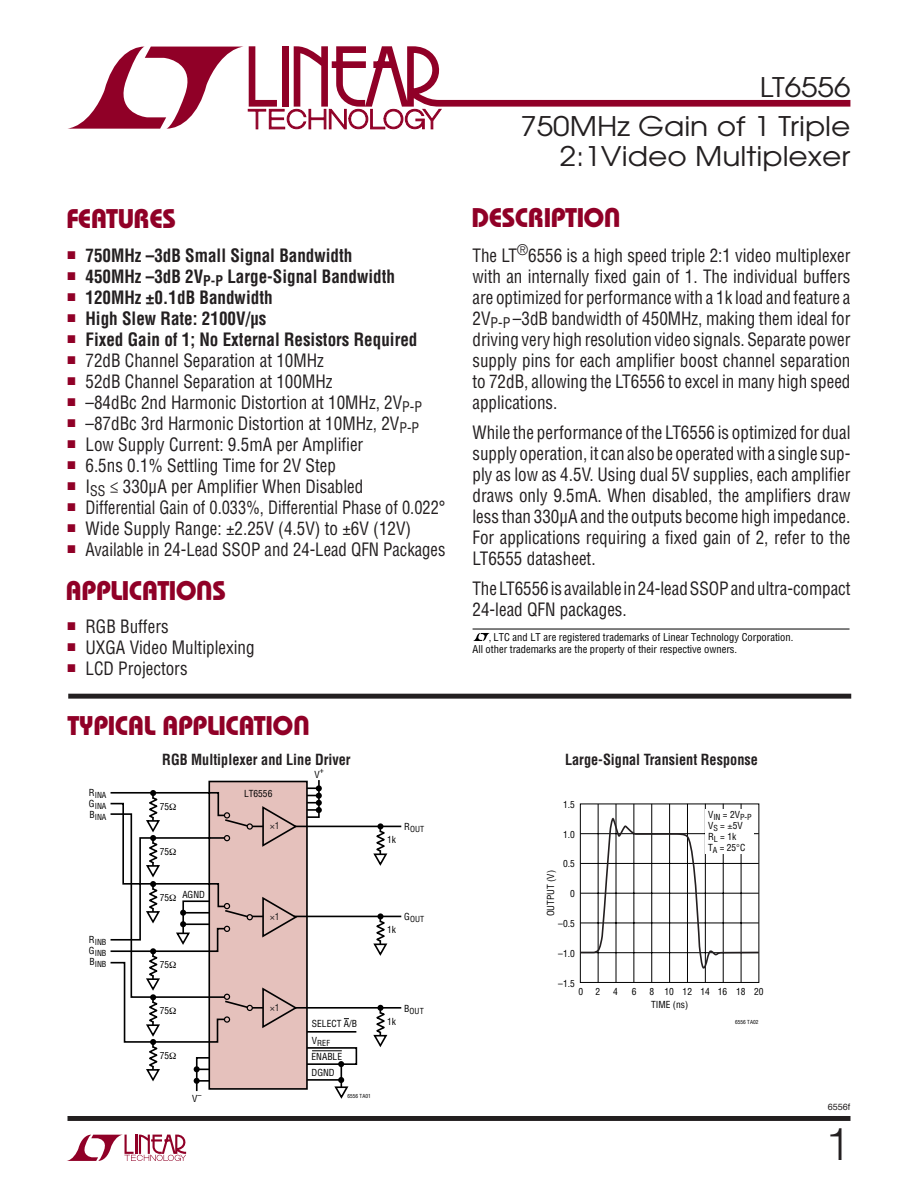
<style>
.page{position:relative;width:918px;height:1188px;background:#fff}
.page>*{position:absolute;margin:0;border:0;box-sizing:border-box;transform-origin:0 0}
.t1{font:300 45px "Helvetica";color:#231f20}
.t2{font:700 27px "Bauhaus";letter-spacing:-.02em;color:#900027}
.t3{font:27px/30px "Avant Garde";color:#231f20;text-align:right;scale:1.1 1}
.t4{font:condensed 18px/21px "Helvetica LT Std";color:#231f20;text-align:justify;scale:.95 1}
.t5{font:700 condensed 18px "Helvetica LT Std";color:#231f20;scale:.95 1}
.t6{font:condensed 18px "Helvetica LT Std";color:#231f20;scale:.91 1}
.t7{font:condensed 18px "Helvetica LT Std";color:#231f20;scale:.93 1}
.t8{font:700 condensed 15px "Helvetica LT Std";color:#231f20;scale:.95 1}
.t9{font:condensed 10.5px/12px "Helvetica";color:#000}
.t10{font:condensed 9.45px/10.8px "Helvetica";color:#000}
.t11{font:condensed 9.45px "Helvetica";color:#231f20}
.t12{font:9px "Helvetica";color:#231f20}
.t13{font:condensed 8.1px/10.8px "Helvetica";color:#000;text-align:justify}
.t14{font:condensed 5.4px "Helvetica";color:#000}
</style>
<div class="page">
<svg style="left:67px;top:1135px;width:119px;height:26px"></svg>
<div style="left:68px;top:1116px;width:782px;height:5px;background:#231f20"></div>
<svg style="left:68px;top:46px;width:782px;height:84px"></svg>
<div style="left:208px;top:780px;width:97px;height:310px;background:#e5c1bc"></div>
<div style="left:377px;top:823px;width:7px;height:6px;background:#000;border-radius:50%"></div>
<svg style="left:373px;top:828px;width:15px;height:38px"></svg>
<hr style="left:251px;top:826px;width:150px;height:1px;background:#000">
<div style="left:377px;top:913px;width:7px;height:6px;background:#000;border-radius:50%"></div>
<svg style="left:373px;top:918px;width:15px;height:38px"></svg>
<hr style="left:251px;top:916px;width:150px;height:1px;background:#000">
<div style="left:377px;top:1005px;width:7px;height:6px;background:#000;border-radius:50%"></div>
<svg style="left:373px;top:1009px;width:15px;height:38px"></svg>
<hr style="left:251px;top:1007px;width:150px;height:2px;background:#000">
<svg style="left:305px;top:780px;width:53px;height:319px"></svg>
<hr style="left:312px;top:1051px;width:30px;height:1px;background:#000">
<div style="left:580px;top:804px;width:179px;height:179px;border:1px solid #000"></div>
<hr style="left:598px;top:804px;width:1px;height:179px;background:#000">
<hr style="left:616px;top:804px;width:1px;height:179px;background:#000">
<hr style="left:634px;top:804px;width:1px;height:179px;background:#000">
<hr style="left:651px;top:804px;width:1px;height:179px;background:#000">
<hr style="left:669px;top:804px;width:1px;height:179px;background:#000">
<hr style="left:687px;top:804px;width:1px;height:179px;background:#000">
<hr style="left:705px;top:804px;width:1px;height:178px;background:#000">
<hr style="left:723px;top:804px;width:1px;height:178px;background:#000">
<hr style="left:741px;top:804px;width:1px;height:178px;background:#000">
<div style="left:706px;top:809px;width:48px;height:45px;background:#fff"></div>
<svg style="left:473px;top:633px;width:17px;height:8px"></svg>
<hr style="left:473px;top:629px;width:377px;height:1px;background:#000">
<div style="left:68px;top:694px;width:783px;height:5px;background:#231f20"></div>
<svg style="left:110px;top:790px;width:143px;height:302px"></svg>
<svg style="left:261px;top:805px;width:37px;height:43px;background:#c9a9a5"></svg>
<svg style="left:261px;top:895px;width:37px;height:44px;background:#caaaa5"></svg>
<svg style="left:261px;top:986px;width:37px;height:44px;background:#caaaa6"></svg>
<svg style="left:579px;top:817px;width:181px;height:152px"></svg>
<h2 class="t3" style="left:760px;top:75px;width:84px">LT6556</h2>
<h2 class="t3" style="left:520px;top:114px;width:302px">750MHz Gain of 1 Triple<br>2:1Video Multiplexer</h2>
<h2 class="t2" style="left:66px;top:209px;width:111px">FEATURES</h2>
<h2 class="t2" style="left:471px;top:208px;width:135px">DESCRIPTIO</h2>
<h2 class="t2" style="left:620px;top:227px;width:18px;rotate:-180deg">U</h2>
<p class="t5" style="left:68px;top:249px;width:302px"><sup>■</sup> 750MHz –3dB Small Signal Bandwidth</p>
<p class="t5" style="left:68px;top:270px;width:346px"><sup>■</sup> 450MHz –3dB 2V<sub>P-P</sub> Large-Signal Bandwidth</p>
<p class="t5" style="left:68px;top:291px;width:217px"><sup>■</sup> 120MHz ±0.1dB Bandwidth</p>
<p class="t5" style="left:68px;top:312px;width:211px"><sup>■</sup> High Slew Rate: 2100V/µs</p>
<p class="t5" style="left:68px;top:333px;width:370px"><sup>■</sup> Fixed Gain of 1; No External Resistors Required</p>
<p class="t4" style="left:68px;top:351px;width:271px"><sup>■</sup> 72dB Channel Separation at 10MHz</p>
<p class="t4" style="left:68px;top:372px;width:280px"><sup>■</sup> 52dB Channel Separation at 100MHz</p>
<p class="t4" style="left:68px;top:393px;width:375px"><sup>■</sup> –84dBc 2nd Harmonic Distortion at 10MHz, 2V<sub>P-P</sub></p>
<p class="t4" style="left:68px;top:414px;width:372px"><sup>■</sup> –87dBc 3rd Harmonic Distortion at 10MHz, 2V<sub>P-P</sub></p>
<p class="t4" style="left:68px;top:435px;width:313px"><sup>■</sup> Low Supply Current: 9.5mA per Amplifier</p>
<p class="t4" style="left:68px;top:456px;width:284px"><sup>■</sup> 6.5ns 0.1% Settling Time for 2V Step</p>
<p class="t4" style="left:68px;top:477px;width:313px"><sup>■</sup> I<sub>SS</sub> ≤ 330µA per Amplifier When Disabled</p>
<p class="t6" style="left:68px;top:501px;width:417px"><sup>■</sup> Differential Gain of 0.033%, Differential Phase of 0.022°</p>
<p class="t4" style="left:68px;top:519px;width:363px"><sup>■</sup> Wide Supply Range: ±2.25V (4.5V) to ±6V (12V)</p>
<p class="t7" style="left:68px;top:543px;width:408px"><sup>■</sup> Available in 24-Lead SSOP and 24-Lead QFN Packages</p>
<h2 class="t2" style="left:66px;top:581px;width:162px">APPLICATIO S</h2>
<p class="t4" style="left:68px;top:618px;width:108px"><sup>■</sup> RGB Buffers</p>
<p class="t4" style="left:68px;top:639px;width:198px"><sup>■</sup> UXGA Video Multiplexing</p>
<p class="t4" style="left:68px;top:660px;width:128px"><sup>■</sup> LCD Projectors</p>
<h2 class="t2" style="left:68px;top:716px;width:227px">TYPICAL APPLICATIO</h2>
<h2 class="t2" style="left:310px;top:735px;width:18px;rotate:-180deg">U</h2>
<p class="t13" style="left:89px;top:790px;width:19px"><sup>R</sup>INA <sup>G</sup>INA <sup>B</sup>INA</p>
<p class="t13" style="left:89px;top:938px;width:19px"><sup>R</sup>INB <sup>G</sup>INB <sup>B</sup>INB</p>
<p class="t8" style="left:162px;top:754px;width:200px">RGB Multiplexer and Line Driver</p>
<p class="t10" style="left:314px;top:770px;width:11px">V<sup>+</sup></p>
<p class="t10" style="left:160px;top:802px;width:11px">75</p>
<p class="t10" style="left:160px;top:847px;width:11px">75</p>
<p class="t10" style="left:160px;top:893px;width:11px">75</p>
<p class="t10" style="left:182px;top:890px;width:24px">AGND</p>
<p class="t10" style="left:160px;top:960px;width:11px">75</p>
<p class="t10" style="left:160px;top:1006px;width:11px">75</p>
<p class="t10" style="left:160px;top:1051px;width:11px">75</p>
<p class="t10" style="left:192px;top:1094px;width:11px">V<sup>–</sup></p>
<p class="t10" style="left:244px;top:789px;width:30px">LT6556</p>
<p class="t11" style="left:275px;top:822px;width:6px">1</p>
<p class="t11" style="left:275px;top:913px;width:6px">1</p>
<p class="t11" style="left:275px;top:1004px;width:6px">1</p>
<p class="t10" style="left:312px;top:1019px;width:47px">SELECT A/B</p>
<p class="t13" style="left:312px;top:1038px;width:20px"><sup>V</sup>REF</p>
<p class="t10" style="left:312px;top:1049px;width:32px;line-height:16.4px">ENABLE<br>DGND</p>
<p class="t14" style="left:347px;top:1094px;width:25px">6556 TA01</p>
<p class="t10" style="left:387px;top:835px;width:10px">1k</p>
<p class="t13" style="left:404px;top:825px;width:22px"><sup>R</sup>OUT</p>
<p class="t10" style="left:387px;top:925px;width:10px">1k</p>
<p class="t13" style="left:404px;top:915px;width:22px"><sup>G</sup>OUT</p>
<p class="t10" style="left:387px;top:1017px;width:10px">1k</p>
<p class="t13" style="left:404px;top:1006px;width:21px"><sup>B</sup>OUT</p>
<p class="t4" style="left:472px;top:246px;width:399px">The LT<sup>®</sup>6556 is a high speed triple 2:1 video multiplexer with an internally fixed gain of 1. The individual buffers are optimized for performance with a 1k load and feature a 2V<sub>P-P</sub> –3dB bandwidth of 450MHz, making them ideal for driving very high resolution video signals. Separate power supply pins for each amplifier boost channel separation to 72dB, allowing the LT6556 to excel in many high speed applications.</p>
<p class="t4" style="left:473px;top:423px;width:399px">While the performance of the LT6556 is optimized for dual supply operation, it can also be operated with a single sup&shy;ply as low as 4.5V. Using dual 5V supplies, each amplifier draws only 9.5mA. When disabled, the amplifiers draw less than 330µA and the outputs become high impedance.<br>For applications requiring a fixed gain of 2, refer to the LT6555 datasheet.</p>
<p class="t4" style="left:473px;top:579px;width:399px">The LT6556 is available in 24-lead SSOP and ultra-compact<br>24-lead QFN packages.</p>
<p class="t9" style="left:473px;top:632px;width:322px;text-indent:16px">, LTC and LT are registered trademarks of Linear Technology Corporation.<br>All other trademarks are the property of their respective owners.</p>
<p class="t8" style="left:565px;top:754px;width:205px">Large-Signal Transient Response</p>
<p class="t10" style="left:563px;top:800px;width:13px">1.5</p>
<p class="t10" style="left:563px;top:830px;width:13px">1.0</p>
<p class="t10" style="left:563px;top:859px;width:13px">0.5</p>
<p class="t10" style="left:570px;top:889px;width:6px">0</p>
<p class="t10" style="left:558px;top:919px;width:18px">–0.5</p>
<p class="t10" style="left:558px;top:949px;width:18px">–1.0</p>
<p class="t10" style="left:558px;top:979px;width:18px">–1.5</p>
<p class="t13" style="left:708px;top:812px;width:45px"><sup>V</sup>IN <sup>=</sup> <sup>2V</sup>P-P</p>
<p class="t10" style="left:708px;top:821px;width:39px">V<sub>S</sub> = 5V<br>R<sub>L</sub> = 1k<br>T<sub>A</sub> = 25 C</p>
<p class="t10" style="left:546px;top:916px;width:48px;rotate:-90deg">OUTPUT (V)</p>
<p class="t10" style="left:579px;top:987px;width:6px">0</p>
<p class="t10" style="left:632px;top:987px;width:6px">6</p>
<p class="t10" style="left:665px;top:987px;width:11px">10</p>
<p class="t10" style="left:701px;top:987px;width:11px">14</p>
<p class="t10" style="left:736px;top:987px;width:11px">18</p>
<p class="t10" style="left:595px;top:987px;width:6px">2</p>
<p class="t10" style="left:754px;top:987px;width:11px">20</p>
<p class="t10" style="left:613px;top:987px;width:6px">4</p>
<p class="t10" style="left:649px;top:987px;width:6px">8</p>
<p class="t10" style="left:683px;top:987px;width:11px">12</p>
<p class="t10" style="left:718px;top:987px;width:11px">16</p>
<p class="t10" style="left:651px;top:1000px;width:39px">TIME (ns)</p>
<p class="t14" style="left:735px;top:1020px;width:25px">6556 TA02</p>
<p class="t12" style="left:828px;top:1103px;width:24px">6556f</p>
<h1 class="t1" style="left:825px;top:1128px;width:27px">1</h1>
</div>
